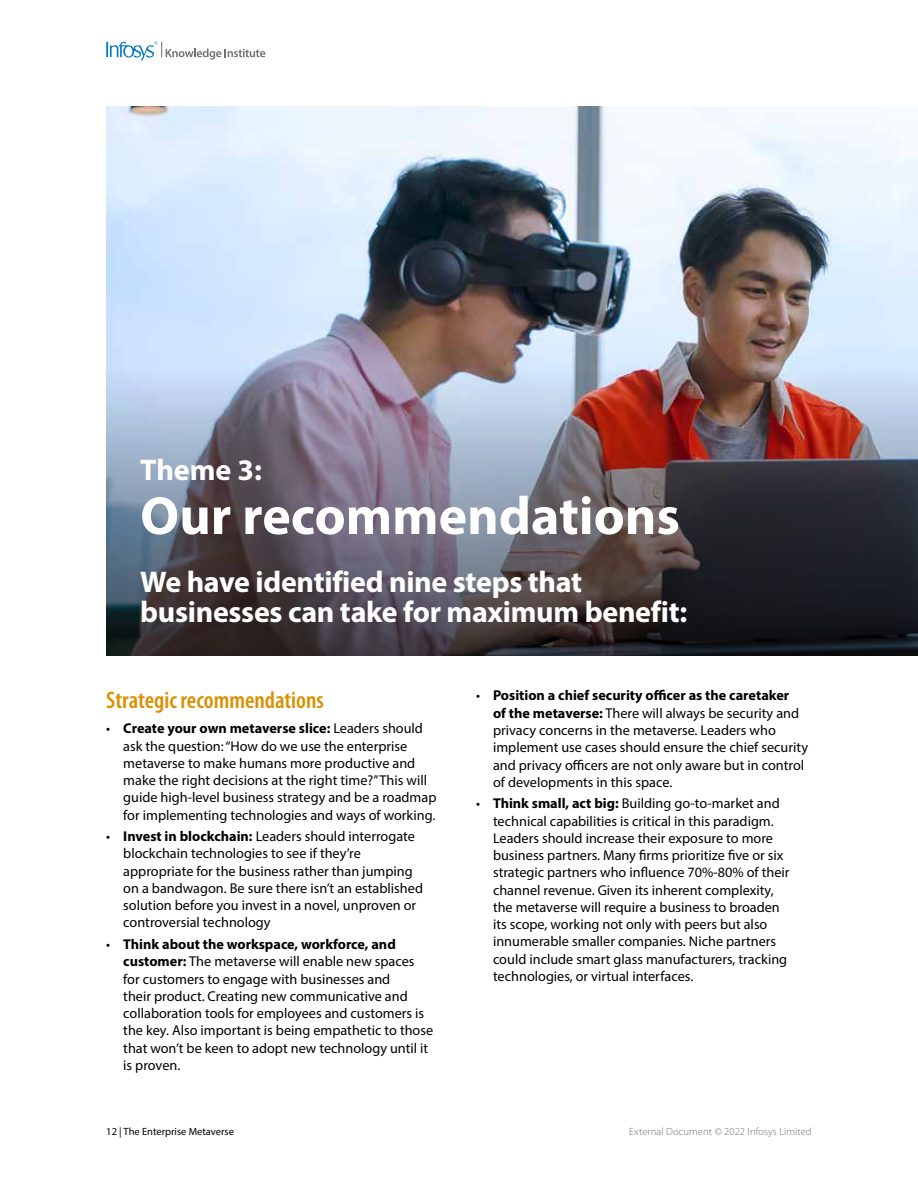
<style>
.page{position:relative;width:918px;height:1188px;background:#fff}
.page>*{position:absolute;margin:0;border:0;box-sizing:border-box;transform-origin:0 0}
.t1{font:700 54px "Myriad Pro";color:#fff}
.t2{font:700 30px/30px "Myriad Pro";letter-spacing:-.01em;color:#fff}
.t3{font:600 condensed 24px "Myriad Pro";color:#db9000}
.t4{font:14.25px/17.2px "Myriad Pro";color:#000}
.t5{font:300 10.5px "Myriad Pro";letter-spacing:.01em;color:#706f6f}
.t6{font:10.5px "Myriad Pro";color:#000}
.s1{font-weight:700}
</style>
<div class="page">
<svg style="left:106px;top:41px;width:159px;height:19px"></svg>
<img style="left:106px;top:107px;width:812px;height:263px">
<img style="left:106px;top:370px;width:812px;height:286px">
<h2 class="t2" style="left:140px;top:454px;width:123px">Theme 3:</h2>
<h1 class="t1" style="left:140px;top:481px;width:541px">Our recommendations</h1>
<h2 class="t2" style="left:140px;top:566px;width:548px">We have identified nine steps that businesses can take for maximum benefit:</h2>
<h3 class="t3" style="left:106px;top:687px;width:219px">Strategic recommendations</h3>
<p class="t4" style="left:123px;top:720px;width:315px;text-indent:-17px">• <span class="s1">Create your own metaverse slice:</span> Leaders should ask the question: “How do we use the enterprise metaverse to make humans more productive and make the right decisions at the right time?” This will guide high-level business strategy and be a roadmap for implementing technologies and ways of working.</p>
<p class="t4" style="left:123px;top:828px;width:301px;text-indent:-17px">• <span class="s1">Invest in blockchain:</span> Leaders should interrogate blockchain technologies to see if they’re appropriate for the business rather than jumping on a bandwagon. Be sure there isn’t an established solution before you invest in a novel, unproven or controversial technology</p>
<p class="t4" style="left:123px;top:935px;width:311px;text-indent:-17px">• <span class="s1">Think about the workspace, workforce, and customer:</span> The metaverse will enable new spaces for customers to engage with businesses and<br>their product. Creating new communicative and collaboration tools for employees and customers is the key. Also important is being empathetic to those that won’t be keen to adopt new technology until it is proven.</p>
<p class="t4" style="left:493px;top:687px;width:317px;text-indent:-17px">• <span class="s1">Position a chief security officer as the caretaker<br>of the metaverse:</span> There will always be security and privacy concerns in the metaverse. Leaders who implement use cases should ensure the chief security and privacy officers are not only aware but in control of developments in this space.</p>
<p class="t4" style="left:493px;top:795px;width:298px;text-indent:-17px">• <span class="s1">Think small, act big:</span> Building go-to-market and technical capabilities is critical in this paradigm.<br>Leaders should increase their exposure to more business partners. Many firms prioritize five or six strategic partners who influence 70%-80% of their channel revenue. Given its inherent complexity, the metaverse will require a business to broaden its scope, working not only with peers but also innumerable smaller companies. Niche partners could include smart glass manufacturers, tracking technologies, or virtual interfaces.</p>
<p class="t6" style="left:106px;top:1125px;width:129px">12 | The Enterprise Metaverse</p>
<p class="t5" style="left:629px;top:1126px;width:184px">External Document © 2022 Infosys Limited</p>
</div>
